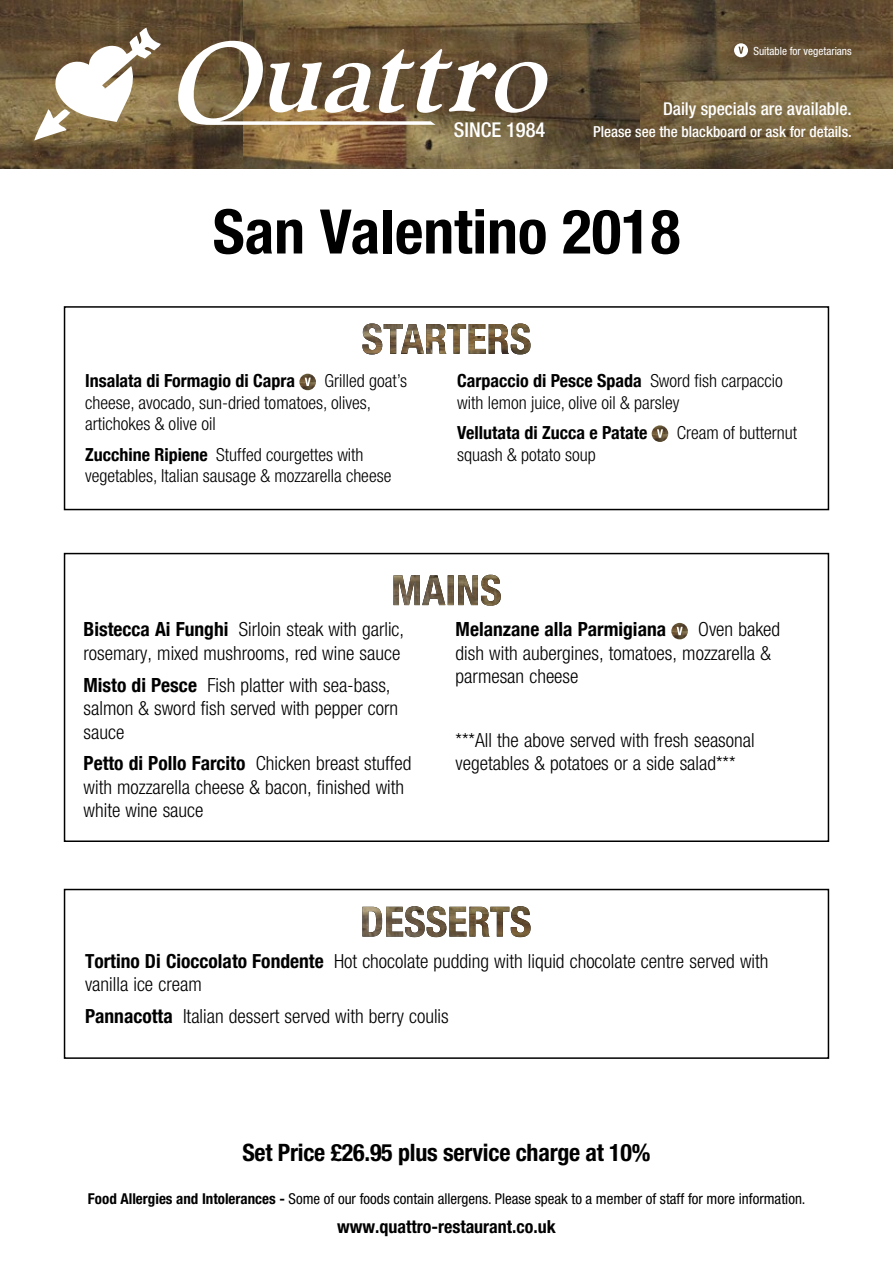
<style>
.page{position:relative;width:893px;height:1263px;background:#fff}
.page>*{position:absolute;margin:0;border:0;box-sizing:border-box;transform-origin:0 0}
.t1{font:700 condensed 61.5px "Helvetica Neue";color:#000}
.t2{font:700 condensed 24px "Helvetica Neue";letter-spacing:-.01em;color:#000}
.t3{font:500 condensed 20.4px "Helvetica Neue";color:#fff}
.t4{font:300 condensed 19.5px/23.4px "Helvetica Neue";color:#000}
.t5{font:700 condensed 19.5px "Helvetica Neue";color:#000}
.t6{font:300 condensed 18px/21.6px "Helvetica Neue";color:#000}
.t7{font:700 condensed 18px "Helvetica Neue";color:#000}
.t8{font:700 condensed 18px "Helvetica Neue";color:#000}
.t9{font:500 condensed 17.7px "Helvetica Neue";color:#fff}
.t10{font:500 condensed 15.15px "Helvetica Neue";color:#fff}
.t11{font:condensed 15px "Helvetica Neue";color:#000}
.t12{font:condensed 11.25px "Helvetica Neue";color:#fff}
.s1{font-weight:700}
</style>
<div class="page">
<img style="left:362px;top:323px;width:168px;height:31px">
<img style="left:362px;top:906px;width:169px;height:31px">
<img style="left:0;top:0;width:243px;height:169px">
<img style="left:243px;top:0;width:398px;height:169px">
<img style="left:641px;top:0;width:252px;height:169px">
<svg style="left:734px;top:43px;width:14px;height:14px"></svg>
<svg style="left:177px;top:41px;width:370px;height:84px"></svg>
<div style="left:64px;top:306px;width:765px;height:204px;border:2px solid #000"></div>
<img style="left:393px;top:575px;width:108px;height:31px">
<img style="left:299px;top:374px;width:17px;height:16px">
<img style="left:652px;top:425px;width:16px;height:17px">
<div style="left:64px;top:889px;width:765px;height:170px;border:2px solid #000"></div>
<div style="left:64px;top:553px;width:765px;height:289px;border:2px solid #000"></div>
<img style="left:671px;top:623px;width:17px;height:16px">
<svg style="left:34px;top:28px;width:127px;height:112px"></svg>
<p class="t3" style="left:454px;top:117px;width:93px">SINCE 1984</p>
<p class="t12" style="left:753px;top:44px;width:100px">Suitable for vegetarians</p>
<p class="t9" style="left:663px;top:99px;width:190px">Daily specials are available.</p>
<p class="t10" style="left:593px;top:123px;width:260px">Please see the blackboard or ask for details.</p>
<h1 class="t1" style="left:213px;top:194px;width:469px">San Valentino 2018</h1>
<p class="t7" style="left:85px;top:366px;width:212px">Insalata di Formagio di Capra</p>
<p class="t6" style="left:85px;top:370px;width:324px;text-indent:240px">Grilled goat’s cheese, avocado, sun-dried tomatoes, olives, artichokes &amp; olive oil</p>
<p class="t6" style="left:85px;top:443px;width:308px"><span class="s1">Zucchine Ripiene</span> Stuffed courgettes with vegetables, Italian sausage &amp; mozzarella cheese</p>
<p class="t6" style="left:457px;top:370px;width:327px"><span class="s1">Carpaccio di Pesce Spada</span> Sword fish carpaccio with lemon juice, olive oil &amp; parsley</p>
<p class="t7" style="left:457px;top:418px;width:192px">Vellutata di Zucca e Patate</p>
<p class="t6" style="left:677px;top:422px;width:122px">Cream of butternut</p>
<p class="t6" style="left:457px;top:443px;width:140px">squash &amp; potato soup</p>
<p class="t4" style="left:84px;top:618px;width:322px"><span class="s1">Bistecca Ai Funghi</span> Sirloin steak with garlic, rosemary, mixed mushrooms, red wine sauce</p>
<p class="t4" style="left:84px;top:673px;width:316px"><span class="s1">Misto di Pesce</span> Fish platter with sea-bass, salmon &amp; sword fish served with pepper corn sauce</p>
<p class="t4" style="left:84px;top:752px;width:329px"><span class="s1">Petto di Pollo Farcito</span> Chicken breast stuffed with mozzarella cheese &amp; bacon, finished with white wine sauce</p>
<p class="t4" style="left:456px;top:618px;width:326px;text-indent:243px">Oven baked dish with aubergines, tomatoes, mozzarella &amp; parmesan cheese</p>
<p class="t5" style="left:456px;top:613px;width:212px">Melanzane alla Parmigiana</p>
<p class="t4" style="left:456px;top:728px;width:301px">***All the above served with fresh seasonal vegetables &amp; potatoes or a side salad***</p>
<p class="t4" style="left:85px;top:949px;width:685px"><span class="s1">Tortino Di Cioccolato Fondente</span> Hot chocolate pudding with liquid chocolate centre served with vanilla ice cream</p>
<p class="t4" style="left:85px;top:1005px;width:365px"><span class="s1">Pannacotta</span> Italian dessert served with berry coulis</p>
<p class="t2" style="left:242px;top:1138px;width:410px">Set Price £26.95 plus service charge at 10%</p>
<p class="t11" style="left:88px;top:1190px;width:719px"><span class="s1">Food Allergies and Intolerances -</span> Some of our foods contain allergens. Please speak to a member of staff for more information.</p>
<p class="t8" style="left:337px;top:1215px;width:220px">www.quattro-restaurant.co.uk</p>
</div>
